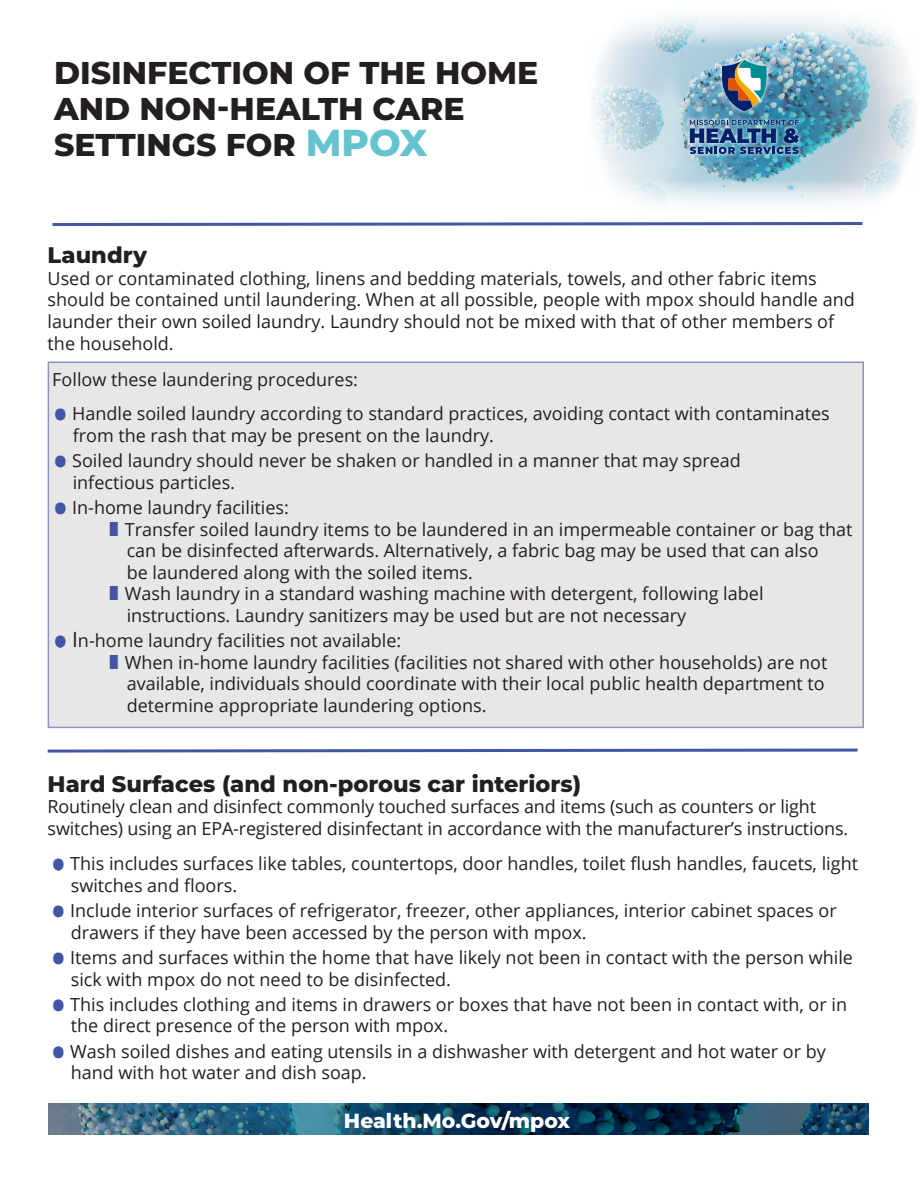
<style>
.page{position:relative;width:918px;height:1188px;background:#fff}
.page>*{position:absolute;margin:0;border:0;box-sizing:border-box;transform-origin:0 0}
.t1{font:800 31.5px/36px "Montserrat";color:#231f20}
.B_head{font:800 22.5px "Montserrat";color:#231f20}
.t2{font:800 20.4px "Montserrat";color:#fff}
.Body_copy{font:18px/21.6px "Open Sans";color:#231f20}
.s1{font-size:37.5px;color:#64c3ce}
.s2{font-size:21px;color:#4157a6}
.s3{font-size:19.5px;color:#4157a6}
.s4{font-size:21px}
</style>
<div class="page">
<img style="left:49px;top:1104px;width:820px;height:30px">
<div style="left:48px;top:362px;width:816px;height:366px;background:#e8e7e6"></div>
<div style="left:56px;top:409px;width:9px;height:11px;background:#4157a6;border-radius:50%"></div>
<div style="left:56px;top:456px;width:9px;height:11px;background:#4157a6;border-radius:50%"></div>
<div style="left:56px;top:503px;width:9px;height:11px;background:#4157a6;border-radius:50%"></div>
<div style="left:56px;top:637px;width:9px;height:11px;background:#4157a6;border-radius:50%"></div>
<div style="left:110px;top:522px;width:7px;height:13px;background:#4157a6"></div>
<div style="left:110px;top:587px;width:7px;height:13px;background:#4157a6"></div>
<div style="left:110px;top:655px;width:7px;height:13px;background:#4157a6"></div>
<svg style="left:52px;top:222px;width:811px;height:4px;background:#7080bc"></svg>
<svg style="left:47px;top:748px;width:811px;height:5px"></svg>
<div style="left:54px;top:859px;width:9px;height:12px;background:#4157a6;border-radius:50%"></div>
<div style="left:54px;top:906px;width:9px;height:11px;background:#4157a6;border-radius:50%"></div>
<div style="left:54px;top:953px;width:9px;height:11px;background:#4157a6;border-radius:50%"></div>
<div style="left:54px;top:1000px;width:9px;height:11px;background:#4157a6;border-radius:50%"></div>
<div style="left:54px;top:1047px;width:9px;height:11px;background:#4157a6;border-radius:50%"></div>
<img style="left:592px;top:14px;width:325px;height:192px">
<img style="left:686px;top:56px;width:117px;height:102px">
<svg style="left:722px;top:60px;width:45px;height:51px;background:#748b8c"></svg>
<img style="left:690px;top:120px;width:109px;height:34px">
<p class="t1" style="left:54px;top:54px;width:486px">DISINFECTION OF THE HOME<br>AND NON-HEALTH CARE</p>
<p class="t1" style="left:54px;top:126px;width:375px">SETTINGS FOR <span class="s1">MPOX</span></p>
<p class="B_head" style="left:48px;top:239px;width:101px">Laundry</p>
<p class="Body_copy" style="left:48px;top:267px;width:809px">Used or contaminated clothing, linens and bedding materials, towels, and other fabric items should be contained until laundering. When at all possible, people with mpox should handle and launder their own soiled laundry. Laundry should not be mixed with that of other members of the household.</p>
<p class="Body_copy" style="left:52px;top:368px;width:307px">Follow these laundering procedures:</p>
<p class="Body_copy" style="left:73px;top:403px;width:759px;text-indent:-19px"><span class="s2">o</span> Handle soiled laundry according to standard practices, avoiding contact with contaminates from the rash that may be present on the laundry.</p>
<p class="Body_copy" style="left:54px;top:449px;width:688px"><span class="s2">o</span> Soiled laundry should never be shaken or handled in a manner that may spread</p>
<p class="Body_copy" style="left:73px;top:471px;width:164px">infectious particles.</p>
<p class="Body_copy" style="left:54px;top:496px;width:236px"><span class="s2">o</span> In-home laundry facilities:</p>
<p class="Body_copy" style="left:127px;top:518px;width:727px;text-indent:-19px"><span class="s3">▪</span> Transfer soiled laundry items to be laundered in an impermeable container or bag that can be disinfected afterwards. Alternatively, a fabric bag may be used that can also<br>be laundered along with the soiled items.</p>
<p class="Body_copy" style="left:108px;top:583px;width:657px"><span class="s3">▪</span> Wash laundry in a standard washing machine with detergent, following label</p>
<p class="Body_copy" style="left:127px;top:604px;width:561px">instructions. Laundry sanitizers may be used but are not necessary</p>
<p class="Body_copy" style="left:54px;top:629px;width:349px"><span class="s2">o</span> <span class="s4">I</span>n-home laundry facilities not available:</p>
<p class="Body_copy" style="left:127px;top:651px;width:702px;text-indent:-19px"><span class="s3">▪</span> When in-home laundry facilities (facilities not shared with other households) are not available, individuals should coordinate with their local public health department to determine appropriate laundering options.</p>
<p class="B_head" style="left:48px;top:767px;width:535px">Hard Surfaces (and non-porous car interiors)</p>
<p class="Body_copy" style="left:48px;top:796px;width:802px">Routinely clean and disinfect commonly touched surfaces and items (such as counters or light switches) using an EPA-registered disinfectant in accordance with the manufacturer’s instructions.</p>
<p class="Body_copy" style="left:71px;top:853px;width:789px;text-indent:-19px"><span class="s2">o</span> This includes surfaces like tables, countertops, door handles, toilet flush handles, faucets, light switches and floors.</p>
<p class="Body_copy" style="left:71px;top:899px;width:767px;text-indent:-19px"><span class="s2">o</span> Include interior surfaces of refrigerator, freezer, other appliances, interior cabinet spaces or drawers if they have been accessed by the person with mpox.</p>
<p class="Body_copy" style="left:71px;top:946px;width:784px;text-indent:-19px"><span class="s2">o</span> Items and surfaces within the home that have likely not been in contact with the person while sick with mpox do not need to be disinfected.</p>
<p class="Body_copy" style="left:71px;top:993px;width:778px;text-indent:-19px"><span class="s2">o</span> This includes clothing and items in drawers or boxes that have not been in contact with, or in the direct presence of the person with mpox.</p>
<p class="Body_copy" style="left:71px;top:1040px;width:757px;text-indent:-19px"><span class="s2">o</span> Wash soiled dishes and eating utensils in a dishwasher with detergent and hot water or by hand with hot water and dish soap.</p>
<p class="t2" style="left:344px;top:1105px;width:228px">Health.Mo.Gov/mpox</p>
</div>
